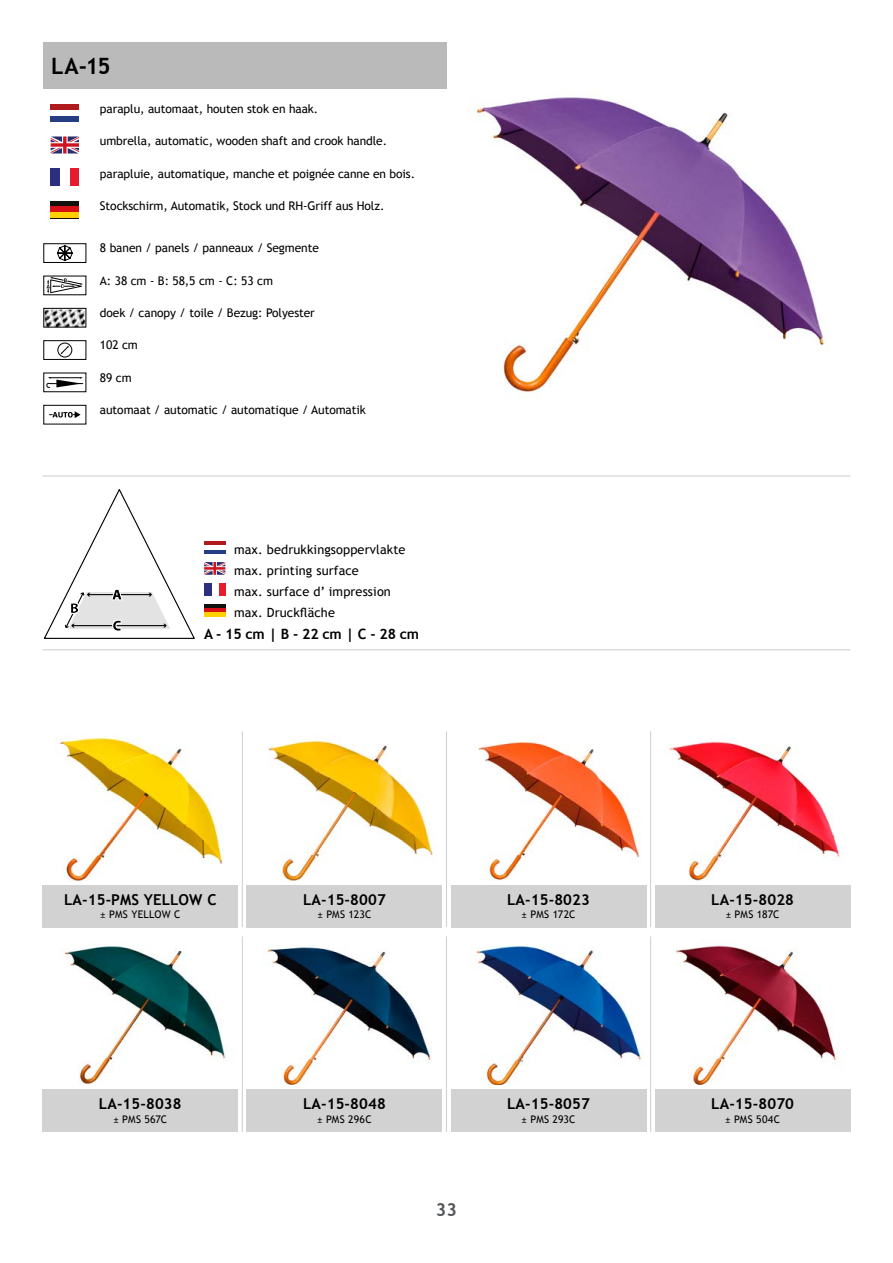
<style>
.page{position:relative;width:893px;height:1263px;background:#fff}
.page>*{position:absolute;margin:0;border:0;box-sizing:border-box;transform-origin:0 0}
.t1{font:700 22.5px "Trebuchet MS";color:#000}
.t2{font:700 18px "Trebuchet MS";color:#54575b}
.t3{font:700 15px "Trebuchet MS";letter-spacing:.01em;color:#000}
.t4{font:700 14.25px "Trebuchet MS";letter-spacing:-.015em;color:#000}
.t5{font:12.75px/21px "Trebuchet MS";letter-spacing:.01em;color:#000}
.t6{font:12px "Trebuchet MS";letter-spacing:-.005em;color:#000}
.t7{font:10.5px "Trebuchet MS";letter-spacing:.015em;color:#000}
</style>
<div class="page">
<hr style="left:43px;top:475px;width:807px;height:2px;background:#d2d2d2">
<hr style="left:43px;top:649px;width:807px;height:1px;background:#d2d2d2">
<svg style="left:44px;top:489px;width:151px;height:150px"></svg>
<div style="left:204px;top:541px;width:21px;height:13px;background:#253d82"></div>
<div style="left:204px;top:541px;width:21px;height:9px;background:#fff"></div>
<hr style="left:204px;top:541px;width:21px;height:4px;background:#af1a1d">
<svg style="left:204px;top:562px;width:21px;height:13px"></svg>
<svg style="left:219px;top:583px;width:6px;height:13px"></svg>
<svg style="left:211px;top:583px;width:1px;height:13px"></svg>
<div style="left:204px;top:583px;width:7px;height:13px;background:#2c2e7e"></div>
<div style="left:204px;top:604px;width:21px;height:13px;background:#12100b"></div>
<div style="left:204px;top:608px;width:21px;height:9px;background:#d71016"></div>
<div style="left:204px;top:612px;width:21px;height:5px;background:#ffd000"></div>
<div style="left:51px;top:104px;width:28px;height:17px;background:#253d82"></div>
<svg style="left:51px;top:109px;width:28px;height:7px"></svg>
<div style="left:51px;top:104px;width:28px;height:5px;background:#af1a1d"></div>
<svg style="left:51px;top:136px;width:28px;height:17px"></svg>
<div style="left:51px;top:169px;width:28px;height:17px;background:#e41c2d"></div>
<div style="left:51px;top:169px;width:19px;height:17px;background:#fff"></div>
<div style="left:51px;top:169px;width:9px;height:17px;background:#2c2e7e"></div>
<div style="left:51px;top:201px;width:28px;height:17px;background:linear-gradient(to right,#12100b,#12100b)"></div>
<div style="left:51px;top:207px;width:28px;height:11px;background:#d71016"></div>
<div style="left:51px;top:212px;width:28px;height:6px;background:#ffd000"></div>
<svg style="left:57px;top:245px;width:16px;height:16px"></svg>
<div style="left:44px;top:243px;width:42px;height:20px;border:1px solid #000"></div>
<svg style="left:46px;top:278px;width:37px;height:15px"></svg>
<img style="left:46px;top:310px;width:38px;height:15px">
<div style="left:44px;top:308px;width:42px;height:19px;border:1px solid #000"></div>
<div style="left:58px;top:343px;width:14px;height:14px;border:1px solid #000;border-radius:50%"></div>
<svg style="left:60px;top:345px;width:9px;height:10px"></svg>
<div style="left:44px;top:340px;width:42px;height:20px;border:1px solid #000"></div>
<svg style="left:46px;top:377px;width:37px;height:11px"></svg>
<svg style="left:49px;top:411px;width:32px;height:7px"></svg>
<div style="left:44px;top:405px;width:42px;height:19px;border:1px solid #000"></div>
<img style="left:476px;top:97px;width:350px;height:296px">
<div style="left:43px;top:43px;width:403px;height:46px;background:#bbbaba"></div>
<div style="left:43px;top:885px;width:195px;height:31px;background:#d2d2d2"></div>
<div style="left:43px;top:902px;width:195px;height:25px;background:#d2d2d2"></div>
<img style="left:59px;top:737px;width:164px;height:143px">
<div style="left:247px;top:885px;width:195px;height:31px;background:#d2d2d2"></div>
<div style="left:247px;top:902px;width:195px;height:25px;background:#d2d2d2"></div>
<img style="left:268px;top:740px;width:167px;height:140px">
<div style="left:451px;top:885px;width:195px;height:31px;background:#d2d2d2"></div>
<div style="left:451px;top:899px;width:195px;height:28px;background:#d2d2d2"></div>
<img style="left:477px;top:741px;width:163px;height:139px">
<div style="left:655px;top:885px;width:195px;height:31px;background:#d2d2d2"></div>
<div style="left:655px;top:902px;width:195px;height:25px;background:#d2d2d2"></div>
<img style="left:669px;top:741px;width:171px;height:139px">
<div style="left:43px;top:1090px;width:195px;height:31px;background:#d2d2d2"></div>
<div style="left:43px;top:1106px;width:195px;height:26px;background:#d2d2d2"></div>
<img style="left:65px;top:946px;width:162px;height:138px">
<div style="left:247px;top:1090px;width:195px;height:31px;background:#d2d2d2"></div>
<div style="left:247px;top:1103px;width:195px;height:29px;background:#d2d2d2"></div>
<img style="left:267px;top:947px;width:165px;height:138px">
<div style="left:451px;top:1090px;width:195px;height:31px;background:#d2d2d2"></div>
<div style="left:451px;top:1103px;width:195px;height:29px;background:#d2d2d2"></div>
<img style="left:475px;top:946px;width:171px;height:139px">
<div style="left:655px;top:1090px;width:195px;height:31px;background:#d2d2d2"></div>
<div style="left:655px;top:1106px;width:195px;height:26px;background:#d2d2d2"></div>
<img style="left:676px;top:945px;width:163px;height:140px">
<hr style="left:242px;top:731px;width:1px;height:196px;background:#d2d2d2">
<hr style="left:242px;top:936px;width:1px;height:196px;background:#d2d2d2">
<hr style="left:446px;top:731px;width:1px;height:196px;background:#d2d2d2">
<hr style="left:650px;top:731px;width:1px;height:196px;background:#d2d2d2">
<hr style="left:446px;top:936px;width:1px;height:196px;background:#d2d2d2">
<hr style="left:650px;top:936px;width:1px;height:196px;background:#d2d2d2">
<h1 class="t1" style="left:51px;top:52px;width:61px">LA-15</h1>
<p class="t6" style="left:100px;top:102px;width:220px">paraplu, automaat, houten stok en haak.</p>
<p class="t6" style="left:100px;top:134px;width:289px">umbrella, automatic, wooden shaft and crook handle.</p>
<p class="t6" style="left:100px;top:166px;width:317px">parapluie, automatique, manche et poignée canne en bois.</p>
<p class="t6" style="left:100px;top:199px;width:286px">Stockschirm, Automatik, Stock und RH-Griff aus Holz.</p>
<p class="t6" style="left:100px;top:241px;width:221px">8 banen / panels / panneaux / Segmente</p>
<p class="t6" style="left:100px;top:273px;width:175px">A: 38 cm - B: 58,5 cm - C: 53 cm</p>
<p class="t6" style="left:100px;top:306px;width:216px">doek / canopy / toile / Bezug: Polyester</p>
<p class="t6" style="left:100px;top:338px;width:40px">102 cm</p>
<p class="t6" style="left:100px;top:370px;width:33px">89 cm</p>
<p class="t6" style="left:100px;top:403px;width:267px">automaat / automatic / automatique / Automatik</p>
<p class="t5" style="left:234px;top:539px;width:173px">max. bedrukkingsoppervlakte max. printing surface<br>max. surface d’ impression max. Druckfläche</p>
<p class="t4" style="left:204px;top:625px;width:217px">A - 15 cm | B - 22 cm | C - 28 cm</p>
<p class="t3" style="left:64px;top:890px;width:154px">LA-15-PMS YELLOW C</p>
<p class="t7" style="left:100px;top:908px;width:81px">± PMS YELLOW C</p>
<p class="t3" style="left:99px;top:1094px;width:84px">LA-15-8038</p>
<p class="t7" style="left:113px;top:1113px;width:55px">± PMS 567C</p>
<p class="t3" style="left:303px;top:890px;width:84px">LA-15-8007</p>
<p class="t7" style="left:317px;top:908px;width:55px">± PMS 123C</p>
<p class="t3" style="left:507px;top:890px;width:84px">LA-15-8023</p>
<p class="t7" style="left:522px;top:908px;width:55px">± PMS 172C</p>
<p class="t3" style="left:303px;top:1094px;width:84px">LA-15-8048</p>
<p class="t7" style="left:317px;top:1113px;width:56px">± PMS 296C</p>
<h2 class="t2" style="left:436px;top:1199px;width:23px">33</h2>
<p class="t3" style="left:507px;top:1094px;width:84px">LA-15-8057</p>
<p class="t7" style="left:522px;top:1113px;width:55px">± PMS 293C</p>
<p class="t3" style="left:711px;top:890px;width:84px">LA-15-8028</p>
<p class="t7" style="left:726px;top:908px;width:55px">± PMS 187C</p>
<p class="t3" style="left:711px;top:1094px;width:84px">LA-15-8070</p>
<p class="t7" style="left:725px;top:1113px;width:57px">± PMS 504C</p>
</div>
